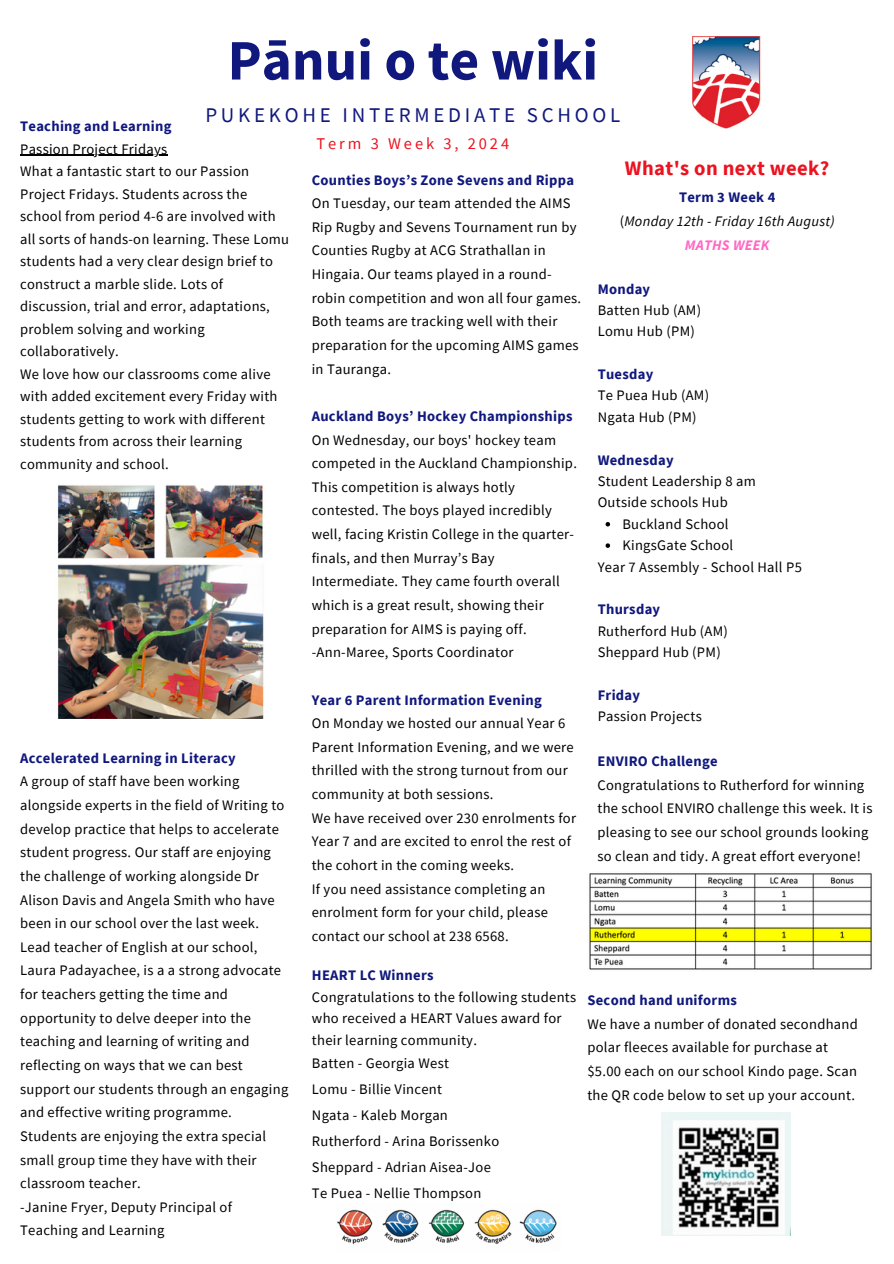
<style>
.page{position:relative;width:894px;height:1264px;background:#fff}
.page>*{position:absolute;margin:0;border:0;box-sizing:border-box;transform-origin:0 0}
.t1{font:700 57.3px "Source Sans Pro";color:#10187d}
.t2{font:20.85px "Source Sans Pro";letter-spacing:.18em;color:#10187d}
.t3{font:700 20.55px "Source Sans Pro";letter-spacing:.02em;color:#eb1320}
.t4{font:16.35px "Source Sans Pro";letter-spacing:.18em;color:#eb1320}
.t5{font:14.55px/23.7px "Source Sans Pro";letter-spacing:.02em;color:#000}
.t6{font:700 14.55px "Source Sans Pro";letter-spacing:.02em;color:#10187d}
.t7{font:italic 14.55px "Source Sans Pro";letter-spacing:.02em;color:#000}
.t8{font:italic 700 14.55px "Source Sans Pro";letter-spacing:.02em;color:#ff66c4}
.s1{font-style:normal}
</style>
<div class="page">
<img style="left:692px;top:36px;width:69px;height:92px">
<img style="left:337px;top:1209px;width:220px;height:36px">
<img style="left:661px;top:1112px;width:128px;height:123px">
<img style="left:58px;top:485px;width:206px;height:234px">
<img style="left:589px;top:873px;width:283px;height:97px">
<svg style="left:605px;top:522px;width:5px;height:4px"></svg>
<svg style="left:605px;top:543px;width:5px;height:5px"></svg>
<hr style="left:20px;top:155px;width:147px;height:1px;background:#000">
<p class="t1" style="left:227px;top:23px;width:372px">Pānui o te wiki</p>
<p class="t2" style="left:205px;top:102px;width:416px">PUKEKOHE INTERMEDIATE SCHOOL</p>
<p class="t4" style="left:316px;top:133px;width:194px">Term 3 Week 3, 2024</p>
<p class="t6" style="left:20px;top:117px;width:153px">Teaching and Learning</p>
<p class="t5" style="left:20px;top:137px;width:148px">Passion Project Fridays</p>
<p class="t5" style="left:20px;top:160px;width:270px;line-height:22.5px">What a fantastic start to our Passion Project Fridays. Students across the school from period 4-6 are involved with all sorts of hands-on learning. These Lomu students had a very clear design brief to construct a marble slide. Lots of discussion, trial and error, adaptations, problem solving and working collaboratively.</p>
<p class="t5" style="left:20px;top:362px;width:259px;line-height:22.5px">We love how our classrooms come alive with added excitement every Friday with students getting to work with different students from across their learning community and school.</p>
<p class="t3" style="left:624px;top:155px;width:206px">What's on next week?</p>
<p class="t6" style="left:679px;top:188px;width:98px">Term 3 Week 4</p>
<p class="t7" style="left:619px;top:212px;width:216px"><span class="s1">(</span>Monday 12th - Friday 16th August)</p>
<p class="t8" style="left:684px;top:235px;width:86px">MATHS WEEK</p>
<h3 class="t6" style="left:597px;top:279px;width:54px">Monday</h3>
<p class="t5" style="left:597px;top:298px;width:105px">Batten Hub (AM)</p>
<p class="t5" style="left:597px;top:319px;width:99px">Lomu Hub (PM)</p>
<p class="t6" style="left:597px;top:365px;width:57px">Tuesday</p>
<p class="t5" style="left:597px;top:383px;width:113px">Te Puea Hub (AM)</p>
<p class="t5" style="left:597px;top:405px;width:100px">Ngata Hub (PM)</p>
<p class="t6" style="left:597px;top:450px;width:77px">Wednesday</p>
<p class="t5" style="left:597px;top:469px;width:160px">Student Leadership 8 am</p>
<p class="t5" style="left:597px;top:490px;width:132px">Outside schools Hub</p>
<p class="t5" style="left:622px;top:511px;width:108px">Buckland School</p>
<p class="t5" style="left:622px;top:533px;width:112px">KingsGate School</p>
<p class="t5" style="left:597px;top:554px;width:206px">Year 7 Assembly - School Hall P5</p>
<p class="t6" style="left:597px;top:600px;width:64px">Thursday</p>
<p class="t5" style="left:597px;top:618px;width:132px">Rutherford Hub (AM)</p>
<p class="t5" style="left:597px;top:640px;width:124px">Sheppard Hub (PM)</p>
<p class="t6" style="left:597px;top:685px;width:44px">Friday</p>
<p class="t5" style="left:597px;top:704px;width:106px">Passion Projects</p>
<p class="t6" style="left:311px;top:170px;width:264px">Counties Boys’s Zone Sevens and Rippa</p>
<p class="t5" style="left:311px;top:191px;width:271px">On Tuesday, our team attended the AIMS Rip Rugby and Sevens Tournament run by Counties Rugby at ACG Strathallan in Hingaia. Our teams played in a round&shy;robin competition and won all four games.<br>Both teams are tracking well with their preparation for the upcoming AIMS games in Tauranga.</p>
<p class="t6" style="left:311px;top:406px;width:262px">Auckland Boys’ Hockey Championships</p>
<p class="t5" style="left:311px;top:427px;width:267px">On Wednesday, our boys' hockey team competed in the Auckland Championship.<br>This competition is always hotly contested. The boys played incredibly well, facing Kristin College in the quarter&shy;finals, and then Murray’s Bay Intermediate. They came fourth overall which is a great result, showing their preparation for AIMS is paying off.</p>
<p class="t5" style="left:311px;top:640px;width:203px">-Ann-Maree, Sports Coordinator</p>
<p class="t6" style="left:311px;top:690px;width:231px">Year 6 Parent Information Evening</p>
<p class="t5" style="left:311px;top:711px;width:263px">On Monday we hosted our annual Year 6<br>Parent Information Evening, and we were thrilled with the strong turnout from our community at both sessions.</p>
<p class="t5" style="left:311px;top:805px;width:266px">We have received over 230 enrolments for<br>Year 7 and are excited to enrol the rest of the cohort in the coming weeks.</p>
<p class="t5" style="left:311px;top:876px;width:238px">If you need assistance completing an enrolment form for your child, please contact our school at 238 6568.</p>
<p class="t6" style="left:20px;top:748px;width:217px">Accelerated Learning in Literacy</p>
<p class="t5" style="left:20px;top:769px;width:270px">A group of staff have been working alongside experts in the field of Writing to develop practice that helps to accelerate student progress. Our staff are enjoying the challenge of working alongside Dr Alison Davis and Angela Smith who have been in our school over the last week.<br>Lead teacher of English at our school, Laura Padayachee, is a a strong advocate for teachers getting the time and opportunity to delve deeper into the teaching and learning of writing and reflecting on ways that we can best support our students through an engaging and effective writing programme.</p>
<p class="t5" style="left:20px;top:1123px;width:247px">Students are enjoying the extra special small group time they have with their classroom teacher.</p>
<p class="t5" style="left:20px;top:1194px;width:213px">-Janine Fryer, Deputy Principal of<br>Teaching and Learning</p>
<p class="t6" style="left:597px;top:751px;width:122px">ENVIRO Challenge</p>
<p class="t5" style="left:597px;top:772px;width:276px">Congratulations to Rutherford for winning the school ENVIRO challenge this week. It is pleasing to see our school grounds looking so clean and tidy. A great effort everyone!</p>
<p class="t6" style="left:312px;top:965px;width:123px">HEART LC Winners</p>
<p class="t5" style="left:312px;top:986px;width:266px;line-height:21.3px">Congratulations to the following students who received a HEART Values award for their learning community.</p>
<p class="t5" style="left:312px;top:1051px;width:138px">Batten - Georgia West</p>
<p class="t5" style="left:312px;top:1077px;width:132px">Lomu - Billie Vincent</p>
<p class="t5" style="left:312px;top:1103px;width:137px">Ngata - Kaleb Morgan</p>
<p class="t5" style="left:312px;top:1129px;width:189px">Rutherford - Arina Borissenko</p>
<p class="t5" style="left:312px;top:1154px;width:180px">Sheppard - Adrian Aisea-Joe</p>
<p class="t5" style="left:312px;top:1180px;width:171px">Te Puea - Nellie Thompson</p>
<p class="t6" style="left:587px;top:990px;width:151px">Second hand uniforms</p>
<p class="t5" style="left:587px;top:1011px;width:272px">We have a number of donated secondhand polar fleeces available for purchase at $5.00 each on our school Kindo page. Scan the QR code below to set up your account.</p>
</div>
